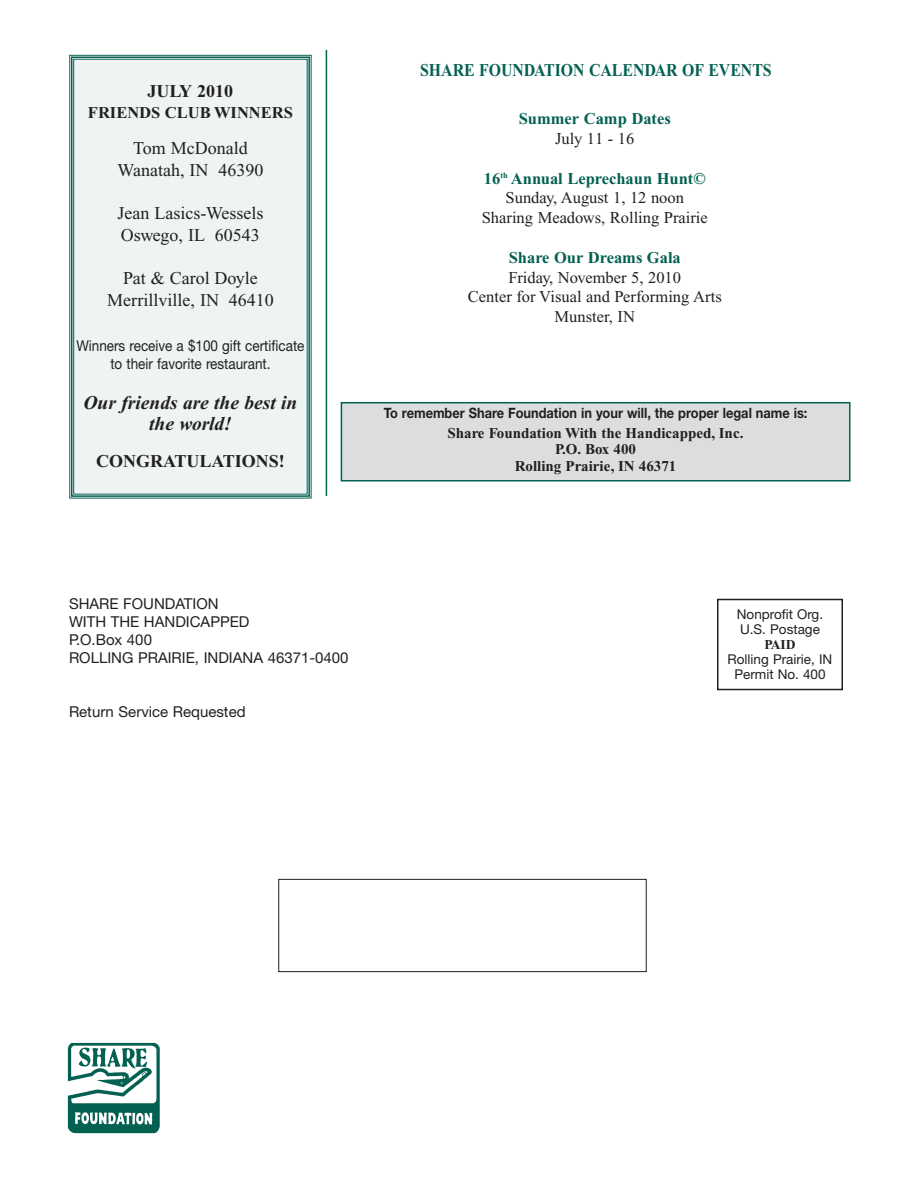
<style>
.page{position:relative;width:918px;height:1188px;background:#fff}
.page>*{position:absolute;margin:0;border:0;box-sizing:border-box;transform-origin:0 0}
.t1{font:italic 700 19.5px/21px "Times New Roman";color:#231f20;text-align:center}
.t2{font:18px/21.6px "Times New Roman";color:#231f20;text-align:center}
.t3{font:700 18px "Times New Roman";color:#046152;scale:.88 1}
.t4{font:700 18px "Times New Roman";color:#231f20}
.t5{font:16.5px/19.8px "Times New Roman";color:#231f20;text-align:center}
.t6{font:700 16.5px "Times New Roman";color:#046152}
.t7{font:700 16.5px "Times New Roman";color:#231f20}
.t8{font:15px/18px "Helvetica Neue";color:#231f20}
.t9{font:700 15px/16.5px "Times New Roman";color:#231f20;text-align:center}
.t10{font:15px/18px "Helvetica Neue";color:#231f20;text-align:center;scale:.9 1}
.t11{font:700 14.25px "Helvetica Neue";color:#231f20;scale:.9 1}
.t12{font:13.5px/15px "Helvetica Neue";color:#231f20}
.t13{font:700 13.5px "Times New Roman";color:#231f20}
.s1{font-weight:700;color:#046152}
</style>
<div class="page">
<div style="left:717px;top:599px;width:126px;height:91px;border:2px solid #231f20"></div>
<img style="left:67px;top:1042px;width:93px;height:92px">
<div style="left:278px;top:879px;width:369px;height:93px;border:1px solid #231f20"></div>
<hr style="left:326px;top:50px;width:1px;height:446px;background:#046152">
<div style="left:74px;top:59px;width:233px;height:435px;background:#edf4f3"></div>
<div style="left:71px;top:57px;width:239px;height:440px;border:2px solid #046152"></div>
<div style="left:73px;top:59px;width:234px;height:435px;border:1px solid #046152"></div>
<div style="left:341px;top:403px;width:509px;height:78px;background:#dcdddf"></div>
<div style="left:341px;top:402px;width:509px;height:80px;border:2px solid #046152"></div>
<p class="t4" style="left:148px;top:85px;width:87px">JULY 2010</p>
<p class="t7" style="left:88px;top:107px;width:207px">FRIENDS CLUB WINNERS</p>
<p class="t2" style="left:118px;top:139px;width:147px">Tom McDonald<br>Wanatah, IN 46390</p>
<p class="t2" style="left:117px;top:204px;width:148px;text-align:left">Jean Lasics-Wessels<br>Oswego, IL 60543</p>
<p class="t2" style="left:107px;top:269px;width:168px">Pat &amp; Carol Doyle<br>Merrillville, IN 46410</p>
<p class="t10" style="left:76px;top:338px;width:255px">Winners receive a $100 gift certificate to their favorite restaurant.</p>
<p class="t1" style="left:83px;top:394px;width:215px">Our friends are the best in the world!</p>
<p class="t4" style="left:96px;top:455px;width:190px">CONGRATULATIONS!</p>
<p class="t3" style="left:420px;top:64px;width:401px">SHARE FOUNDATION CALENDAR OF EVENTS</p>
<p class="t6" style="left:519px;top:113px;width:154px">Summer Camp Dates</p>
<p class="t5" style="left:555px;top:130px;width:81px">July 11 - 16</p>
<p class="t5" style="left:482px;top:170px;width:228px"><span class="s1">16</span><sup>th</sup> <span class="s1">Annual Leprechaun Hunt©<br></span>Sunday, August 1, 12 noon<br>Sharing Meadows, Rolling Prairie</p>
<p class="t6" style="left:509px;top:252px;width:174px">Share Our Dreams Gala</p>
<p class="t5" style="left:468px;top:269px;width:256px">Friday, November 5, 2010<br>Center for Visual and Performing Arts<br>Munster, IN</p>
<p class="t11" style="left:384px;top:408px;width:472px">To remember Share Foundation in your will, the proper legal name is:</p>
<p class="t9" style="left:448px;top:426px;width:298px">Share Foundation With the Handicapped, Inc.<br>P.O. Box 400<br>Rolling Prairie, IN 46371</p>
<p class="t8" style="left:69px;top:597px;width:281px">SHARE FOUNDATION<br>WITH THE HANDICAPPED<br>P.O.Box 400<br>ROLLING PRAIRIE, INDIANA 46371-0400</p>
<p class="t8" style="left:69px;top:705px;width:178px">Return Service Requested</p>
<p class="t12" style="left:737px;top:608px;width:88px">Nonprofit Org.<br>U.S. Postage</p>
<p class="t13" style="left:764px;top:640px;width:33px">PAID</p>
<p class="t12" style="left:728px;top:653px;width:106px;text-align:center">Rolling Prairie, IN<br>Permit No. 400</p>
</div>
